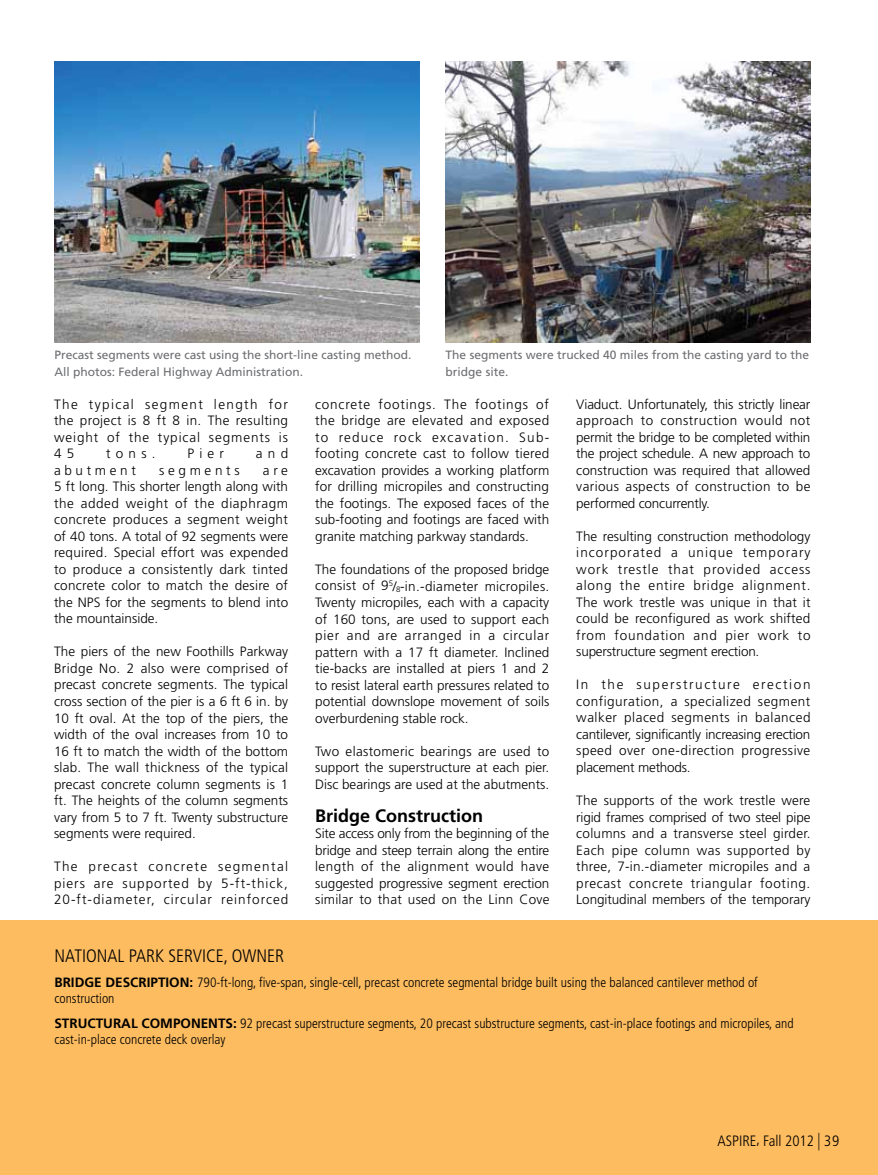
<style>
.page{position:relative;width:878px;height:1175px;background:#fff}
.page>*{position:absolute;margin:0;border:0;box-sizing:border-box;transform-origin:0 0}
.t1{font:300 condensed 18px "Frutiger LT Std";color:#000}
.t2{font:700 18px "Frutiger LT Std";color:#000}
.t3{font:300 condensed 15px "Frutiger LT Std";color:#000}
.t4{font:300 13.5px/16.5px "Frutiger LT Std";color:#000;text-align:justify}
.t5{font:300 condensed 13.5px "Frutiger LT Std";color:#000}
.t6{font:700 13.5px "Frutiger LT Std";color:#000}
.t7{font:300 13.5px "Frutiger LT Std";letter-spacing:.27em;color:#000}
.t8{font:12px/16.5px "Frutiger LT Std";color:#6d6e71}
.s1{font-weight:700;font-stretch:normal}
.s2{font-size:17.55px}
</style>
<div class="page">
<div style="left:0;top:920px;width:878px;height:254px;background:#fdbc5f"></div>
<img style="left:54px;top:62px;width:365px;height:280px">
<img style="left:445px;top:62px;width:365px;height:280px">
<p class="t8" style="left:54px;top:347px;width:358px">Precast segments were cast using the short-line casting method.<br>All photos: Federal Highway Administration.</p>
<p class="t8" style="left:445px;top:347px;width:365px">The segments were trucked 40 miles from the casting yard to the bridge site.</p>
<p class="t4" style="left:54px;top:396px;width:235px">The typical segment length for the project is 8 ft 8 in. The resulting weight of the typical segments is 4 5</p>
<p class="t4" style="left:106px;top:446px;width:51px">tons.</p>
<p class="t4" style="left:187px;top:446px;width:38px">Pier</p>
<p class="t4" style="left:256px;top:446px;width:34px">and</p>
<p class="t7" style="left:54px;top:462px;width:83px">abutment</p>
<p class="t7" style="left:159px;top:462px;width:82px">segments</p>
<p class="t4" style="left:54px;top:462px;width:236px;text-indent:209px">are 5 ft long. This shorter length along with the added weight of the diaphragm concrete produces a segment weight of 40 tons. A total of 92 segments were required. Special effort was expended to produce a consistently dark tinted concrete color to match the desire of the NPS for the segments to blend into the mountainside.</p>
<p class="t4" style="left:54px;top:643px;width:236px">The piers of the new Foothills Parkway Bridge No. 2 also were comprised of precast concrete segments. The typical cross section of the pier is a 6 ft 6 in. by 10 ft oval. At the top of the piers, the width of the oval increases from 10 to 16 ft to match the width of the bottom slab. The wall thickness of the typical precast concrete column segments is 1 ft. The heights of the column segments vary from 5 to 7 ft. Twenty substructure segments were required.</p>
<p class="t4" style="left:54px;top:858px;width:236px">The precast concrete segmental piers are supported by 5-ft-thick, 20-ft-diameter, circular reinforced</p>
<p class="t4" style="left:315px;top:396px;width:236px">concrete footings. The footings of the bridge are elevated and exposed to reduce rock excavation. Sub&shy;footing concrete cast to follow tiered excavation provides a working platform for drilling micropiles and constructing the footings. The exposed faces of the sub-footing and footings are faced with granite matching parkway standards.</p>
<p class="t4" style="left:315px;top:561px;width:236px">The foundations of the proposed bridge consist of 9<sup>5</sup>/<sub>8</sub>-in.-diameter micropiles.<br>Twenty micropiles, each with a capacity of 160 tons, are used to support each pier and are arranged in a circular pattern with a 17 ft diameter. Inclined tie-backs are installed at piers 1 and 2 to resist lateral earth pressures related to potential downslope movement of soils overburdening stable rock.</p>
<p class="t4" style="left:315px;top:743px;width:236px">Two elastomeric bearings are used to support the superstructure at each pier.<br>Disc bearings are used at the abutments.</p>
<h1 class="t2" style="left:315px;top:804px;width:169px">BRIDGE CONSTRUCTION</h1>
<p class="t4" style="left:315px;top:825px;width:236px">Site access only from the beginning of the bridge and steep terrain along the entire length of the alignment would have suggested progressive segment erection similar to that used on the Linn Cove</p>
<p class="t4" style="left:576px;top:396px;width:236px">Viaduct. Unfortunately, this strictly linear approach to construction would not permit the bridge to be completed within the project schedule. A new approach to construction was required that allowed various aspects of construction to be performed concurrently.</p>
<p class="t4" style="left:576px;top:528px;width:236px">The resulting construction methodology incorporated a unique temporary work trestle that provided access along the entire bridge alignment.<br>The work trestle was unique in that it could be reconfigured as work shifted from foundation and pier work to superstructure segment erection.</p>
<p class="t4" style="left:576px;top:676px;width:236px">In the superstructure erection configuration, a specialized segment walker placed segments in balanced cantilever, significantly increasing erection speed over one-direction progressive placement methods.</p>
<p class="t4" style="left:576px;top:792px;width:236px">The supports of the work trestle were rigid frames comprised of two steel pipe columns and a transverse steel girder.<br>Each pipe column was supported by three, 7-in.-diameter micropiles and a precast concrete triangular footing.<br>Longitudinal members of the temporary</p>
<h1 class="t1" style="left:54px;top:945px;width:10px">national</h1>
<h1 class="t1" style="left:129px;top:945px;width:10px">park</h1>
<h1 class="t1" style="left:168px;top:945px;width:9px">service</h1>
<h1 class="t1" style="left:224px;top:945px;width:62px">, OWNER</h1>
<p class="t6" style="left:54px;top:974px;width:9px">BRIDGE</p>
<p class="t6" style="left:105px;top:974px;width:9px">DESCRIPTION</p>
<p class="t5" style="left:189px;top:974px;width:569px"><span class="s1">:</span> 790-ft-long, five-span, single-cell, precast concrete segmental bridge built using the balanced cantilever method of</p>
<p class="t5" style="left:54px;top:990px;width:62px">construction</p>
<p class="t6" style="left:54px;top:1015px;width:10px">STRUCTURAL</p>
<p class="t6" style="left:141px;top:1015px;width:11px">COMPONENTS</p>
<p class="t5" style="left:233px;top:1015px;width:562px"><span class="s1">:</span> 92 precast superstructure segments, 20 precast substructure segments, cast-in-place footings and micropiles, and</p>
<p class="t5" style="left:54px;top:1032px;width:172px">cast-in-place concrete deck overlay</p>
<p class="t3" style="left:717px;top:1132px;width:123px">ASPIRE, Fall 2012 <span class="s2">|</span> 39</p>
</div>
